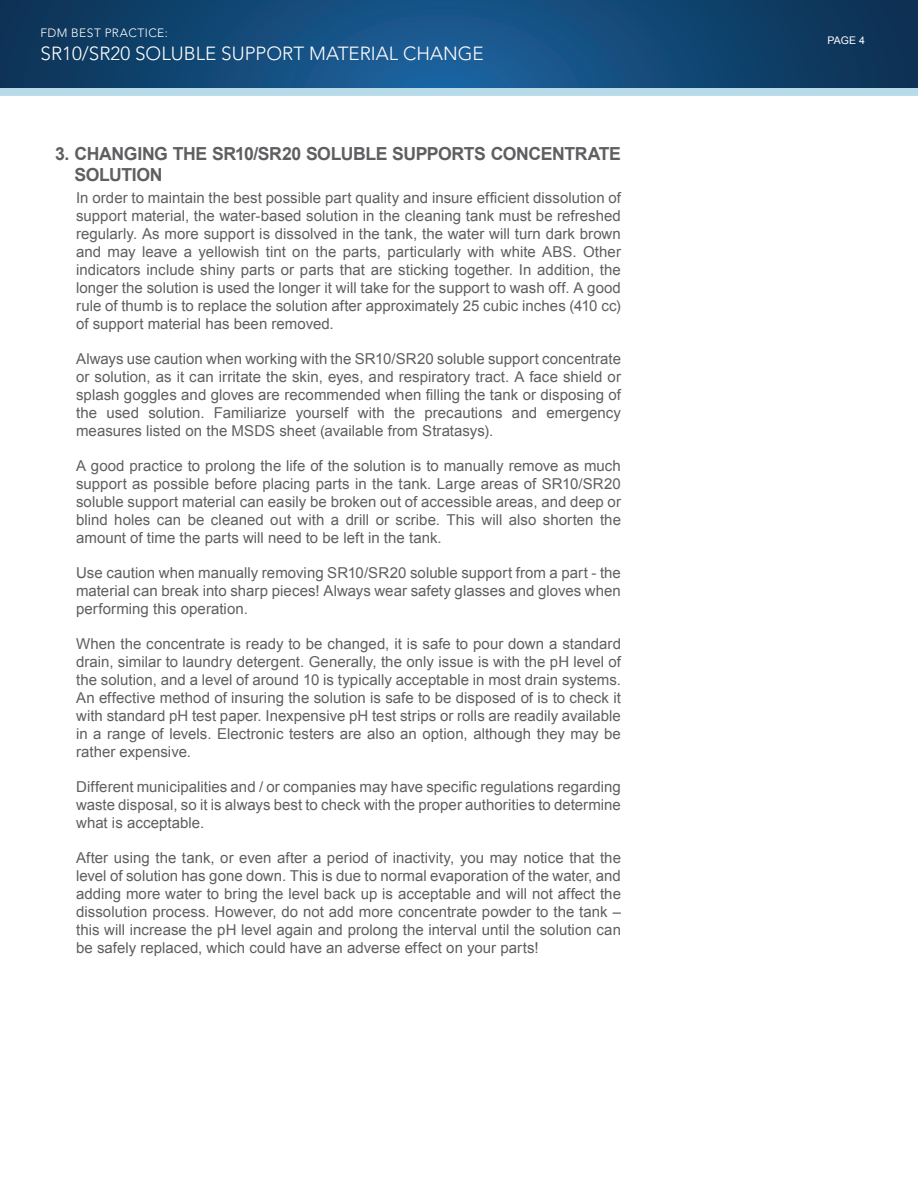
<style>
.page{position:relative;width:918px;height:1188px;background:#fff}
.page>*{position:absolute;margin:0;border:0;box-sizing:border-box;transform-origin:0 0}
.t1{font:300 18.9px "Avenir LT Std";color:#fff}
.Heading{font:700 18px/21.6px "Arial";letter-spacing:-.025em;color:#5f5f62}
.LVL1_-_Nested_Copy{font:15px/18px "Arial";letter-spacing:.005em;color:#5f5f62;text-align:justify}
.t2{font:300 12px "Avenir LT Std";letter-spacing:.04em;color:#fff}
.t3{font:10.5px "Arial";color:#fff}
</style>
<div class="page">
<div style="left:0;top:87px;width:918px;height:9px;background:#b8dbea"></div>
<svg style="left:0;top:0;width:918px;height:88px;background:#124774"></svg>
<p class="t2" style="left:40px;top:26px;width:129px">FDM BEST PRACTICE:</p>
<p class="t1" style="left:40px;top:42px;width:445px">SR10/SR20 SOLUBLE SUPPORT MATERIAL CHANGE</p>
<p class="Heading" style="left:75px;top:143px;width:548px;text-indent:-20px">3. CHANGING THE SR10/SR20 SOLUBLE SUPPORTS CONCENTRATE<br>SOLUTION</p>
<p class="LVL1_-_Nested_Copy" style="left:76px;top:189px;width:546px">In order to maintain the best possible part quality and insure efficient dissolution of support material, the water-based solution in the cleaning tank must be refreshed regularly. As more support is dissolved in the tank, the water will turn dark brown and may leave a yellowish tint on the parts, particularly with white ABS. Other indicators include shiny parts or parts that are sticking together. In addition, the longer the solution is used the longer it will take for the support to wash off. A good rule of thumb is to replace the solution after approximately 25 cubic inches (410 cc) of support material has been removed.</p>
<p class="LVL1_-_Nested_Copy" style="left:76px;top:350px;width:546px">Always use caution when working with the SR10/SR20 soluble support concentrate or solution, as it can irritate the skin, eyes, and respiratory tract. A face shield or splash goggles and gloves are recommended when filling the tank or disposing of the used solution. Familiarize yourself with the precautions and emergency measures listed on the MSDS sheet (available from Stratasys).</p>
<p class="LVL1_-_Nested_Copy" style="left:76px;top:457px;width:546px">A good practice to prolong the life of the solution is to manually remove as much support as possible before placing parts in the tank. Large areas of SR10/SR20 soluble support material can easily be broken out of accessible areas, and deep or blind holes can be cleaned out with a drill or scribe. This will also shorten the amount of time the parts will need to be left in the tank.</p>
<p class="LVL1_-_Nested_Copy" style="left:76px;top:564px;width:546px">Use caution when manually removing SR10/SR20 soluble support from a part - the material can break into sharp pieces! Always wear safety glasses and gloves when performing this operation.</p>
<p class="LVL1_-_Nested_Copy" style="left:76px;top:635px;width:546px">When the concentrate is ready to be changed, it is safe to pour down a standard drain, similar to laundry detergent. Generally, the only issue is with the pH level of the solution, and a level of around 10 is typically acceptable in most drain systems.<br>An effective method of insuring the solution is safe to be disposed of is to check it with standard pH test paper. Inexpensive pH test strips or rolls are readily available in a range of levels. Electronic testers are also an option, although they may be rather expensive.</p>
<p class="LVL1_-_Nested_Copy" style="left:76px;top:778px;width:546px">Different municipalities and / or companies may have specific regulations regarding waste disposal, so it is always best to check with the proper authorities to determine what is acceptable.</p>
<p class="LVL1_-_Nested_Copy" style="left:76px;top:849px;width:546px">After using the tank, or even after a period of inactivity, you may notice that the level of solution has gone down. This is due to normal evaporation of the water, and adding more water to bring the level back up is acceptable and will not affect the dissolution process. However, do not add more concentrate powder to the tank – this will increase the pH level again and prolong the interval until the solution can be safely replaced, which could have an adverse effect on your parts!</p>
<p class="t3" style="left:828px;top:33px;width:39px">PAGE 4</p>
</div>
